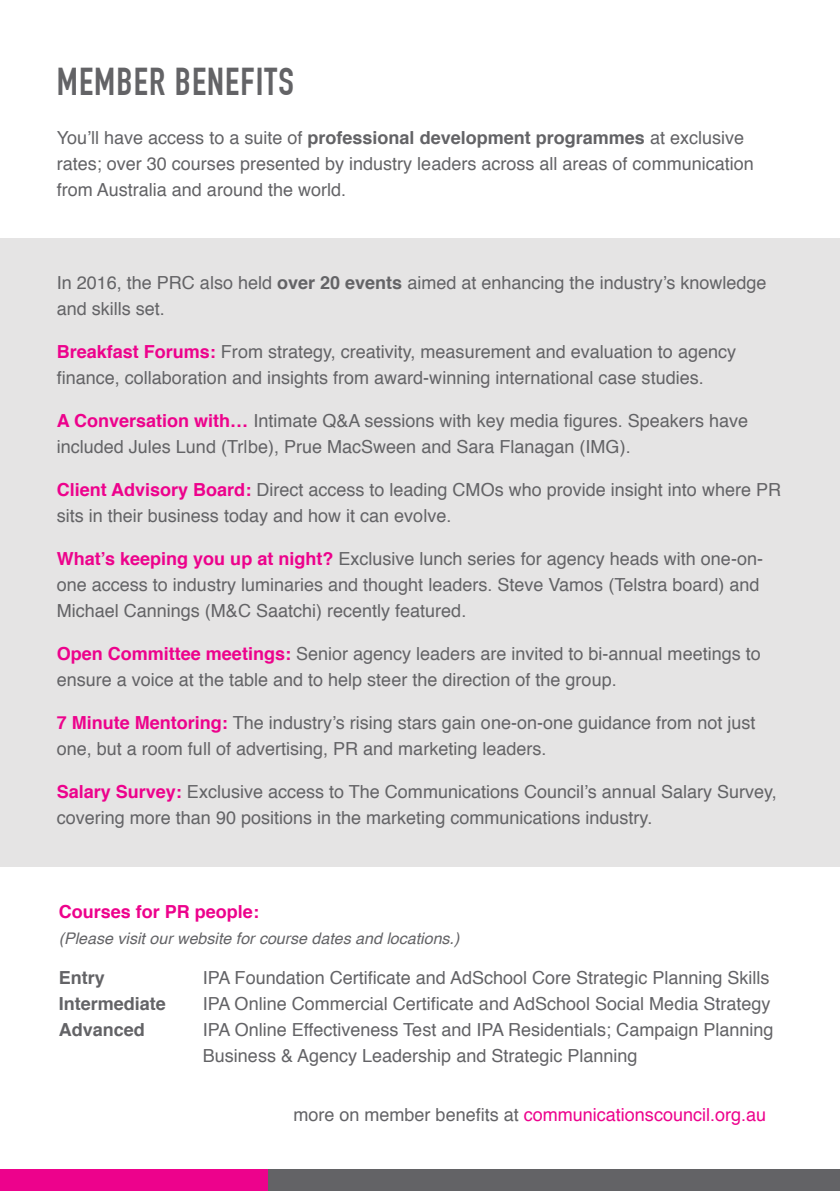
<style>
.page{position:relative;width:840px;height:1191px;background:#fff}
.page>*{position:absolute;margin:0;border:0;box-sizing:border-box;transform-origin:0 0}
.headline{font:700 38px "DIN Condensed";letter-spacing:.03em;color:#636366}
.subhead{font:18px/26px "Helvetica";color:#636366}
.body_copy{font:18px/26px "Helvetica";color:#636366}
.body_copy-2{font:18px "Helvetica";color:#ed028c}
.body_copy-3{font:700 18px "Helvetica";color:#636366}
.body_copy-4{font:700 18px "Helvetica";color:#ed028c}
.body_copy-5{font:italic 16px "Helvetica";color:#636366}
.s1{font-weight:700}
.s2{font-weight:700;color:#ed028c}
.s3{color:#636366}
</style>
<div class="page">
<div style="left:0;top:238px;width:839px;height:628px;background:#e5e4e4"></div>
<div style="left:0;top:1169px;width:268px;height:22px;background:#ed028c"></div>
<div style="left:268px;top:1169px;width:571px;height:22px;background:#636366"></div>
<p class="headline" style="left:57px;top:60px;width:238px">MEMBER BENEFITS</p>
<p class="body_copy" style="left:57px;top:125px;width:698px">You’ll have access to a suite of <span class="s1">professional development programmes</span> at exclusive rates; over 30 courses presented by industry leaders across all areas of communication from Australia and around the world.</p>
<p class="body_copy" style="left:57px;top:270px;width:711px">In 2016, the PRC also held <span class="s1">over 20 events</span> aimed at enhancing the industry’s knowledge and skills set.</p>
<p class="subhead" style="left:57px;top:339px;width:680px"><span class="s2">Breakfast Forums:</span> From strategy, creativity, measurement and evaluation to agency finance, collaboration and insights from award-winning international case studies.</p>
<p class="subhead" style="left:57px;top:408px;width:692px"><span class="s2">A Conversation with…</span> Intimate Q&amp;A sessions with key media figures. Speakers have included Jules Lund (Tr|be), Prue MacSween and Sara Flanagan (IMG).</p>
<p class="subhead" style="left:57px;top:477px;width:725px"><span class="s2">Client Advisory Board:</span> Direct access to leading CMOs who provide insight into where PR sits in their business today and how it can evolve.</p>
<p class="subhead" style="left:57px;top:546px;width:707px"><span class="s2">What’s keeping you up at night?</span> Exclusive lunch series for agency heads with one-on&shy;one access to industry luminaries and thought leaders. Steve Vamos (Telstra board) and<br>Michael Cannings (M&amp;C Saatchi) recently featured.</p>
<p class="subhead" style="left:57px;top:641px;width:705px"><span class="s2">Open Committee meetings:</span> Senior agency leaders are invited to bi-annual meetings to ensure a voice at the table and to help steer the direction of the group.</p>
<p class="subhead" style="left:57px;top:710px;width:699px"><span class="s2">7 Minute Mentoring:</span> The industry’s rising stars gain one-on-one guidance from not just one, but a room full of advertising, PR and marketing leaders.</p>
<p class="subhead" style="left:57px;top:779px;width:721px"><span class="s2">Salary Survey:</span> Exclusive access to The Communications Council’s annual Salary Survey, covering more than 90 positions in the marketing communications industry.</p>
<p class="body_copy-4" style="left:59px;top:896px;width:202px">Courses for PR people:</p>
<p class="body_copy-5" style="left:59px;top:925px;width:402px">(Please visit our website for course dates and locations.)</p>
<p class="body_copy-3" style="left:59px;top:962px;width:48px">Entry</p>
<p class="body_copy" style="left:203px;top:964px;width:567px">IPA Foundation Certificate and AdSchool Core Strategic Planning Skills</p>
<p class="body_copy-3" style="left:59px;top:988px;width:109px">Intermediate</p>
<p class="body_copy" style="left:203px;top:990px;width:568px">IPA Online Commercial Certificate and AdSchool Social Media Strategy</p>
<p class="body_copy-3" style="left:59px;top:1014px;width:88px">Advanced</p>
<p class="body_copy" style="left:203px;top:1016px;width:572px">IPA Online Effectiveness Test and IPA Residentials; Campaign Planning<br>Business &amp; Agency Leadership and Strategic Planning</p>
<p class="body_copy-2" style="left:293px;top:1100px;width:474px"><span class="s3">more on member benefits at</span> communicationscouncil.org.au</p>
</div>
